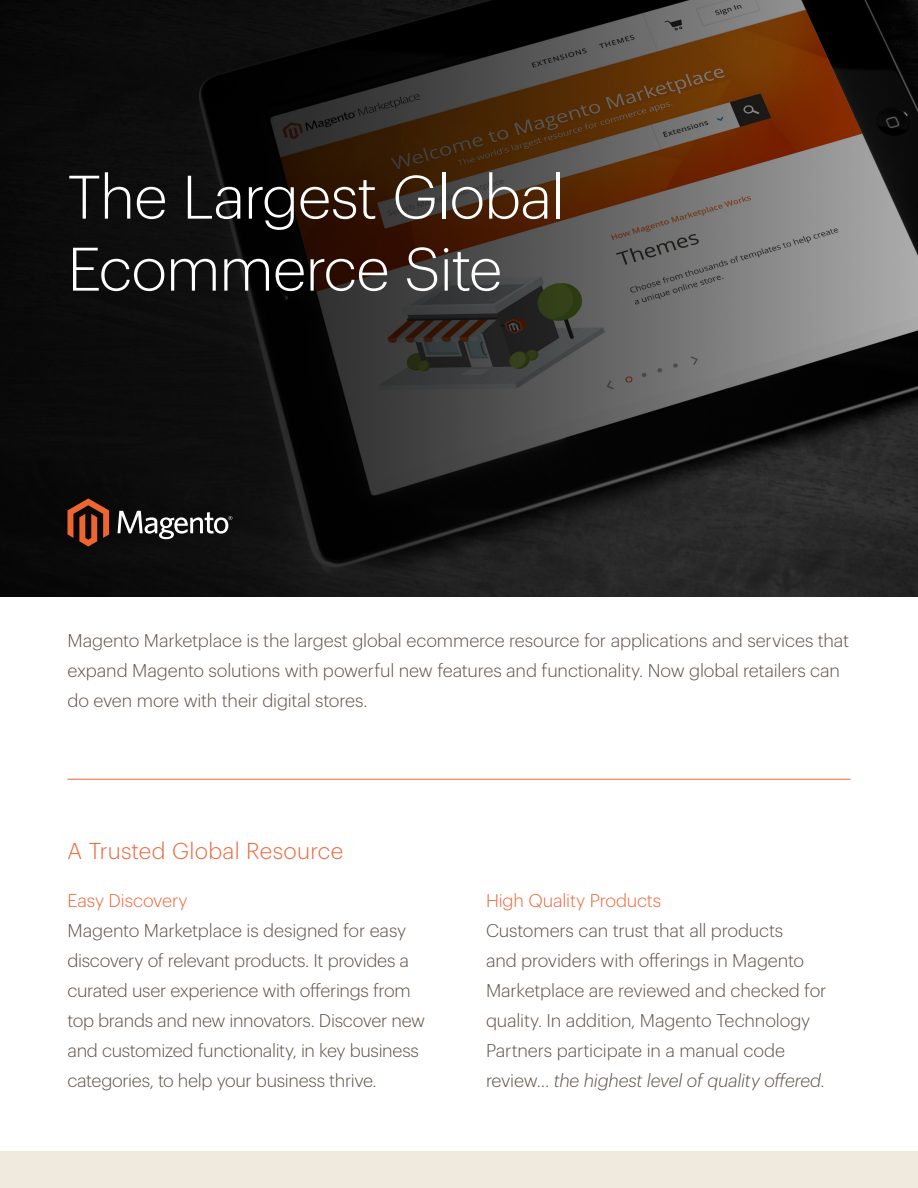
<style>
.page{position:relative;width:918px;height:1188px;background:#fff}
.page>*{position:absolute;margin:0;border:0;box-sizing:border-box;transform-origin:0 0}
.t1{font:300 60px/72px "Graphik";letter-spacing:-.015em;color:#fff}
.Statement{font:300 22.5px "Graphik";letter-spacing:.015em;color:#ee663d}
.Statement-2{font:300 18px/30px "Graphik";letter-spacing:-.01em;color:#5e5347}
.s1{color:#ee663d}
.s2{font-style:italic}
</style>
<div class="page">
<img style="left:0;top:0;width:918px;height:596px">
<svg style="left:118px;top:511px;width:114px;height:28px"></svg>
<svg style="left:68px;top:498px;width:41px;height:48px;background:#6f3219"></svg>
<div style="left:0;top:1151px;width:918px;height:37px;background:#f0e9de"></div>
<hr style="left:68px;top:779px;width:782px;height:1px;background:#ee663d">
<p class="t1" style="left:68px;top:156px;width:498px">The Largest Global<br>Ecommerce Site</p>
<p class="Statement-2" style="left:68px;top:624px;width:783px">Magento Marketplace is the largest global ecommerce resource for applications and services that expand Magento solutions with powerful new features and functionality. Now global retailers can do even more with their digital stores.</p>
<p class="Statement" style="left:68px;top:834px;width:277px">A Trusted Global Resource</p>
<p class="Statement-2" style="left:68px;top:884px;width:359px"><span class="s1">Easy Discovery<br></span>Magento Marketplace is designed for easy discovery of relevant products. It provides a curated user experience with offerings from top brands and new innovators. Discover new and customized functionality, in key business categories, to help your business thrive.</p>
<p class="Statement-2" style="left:486px;top:884px;width:342px"><span class="s1">High Quality Products<br></span>Customers can trust that all products<br>and providers with offerings in Magento Marketplace are reviewed and checked for quality. In addition, Magento Technology Partners participate in a manual code review… <span class="s2">the highest level of quality offered</span>.</p>
</div>
